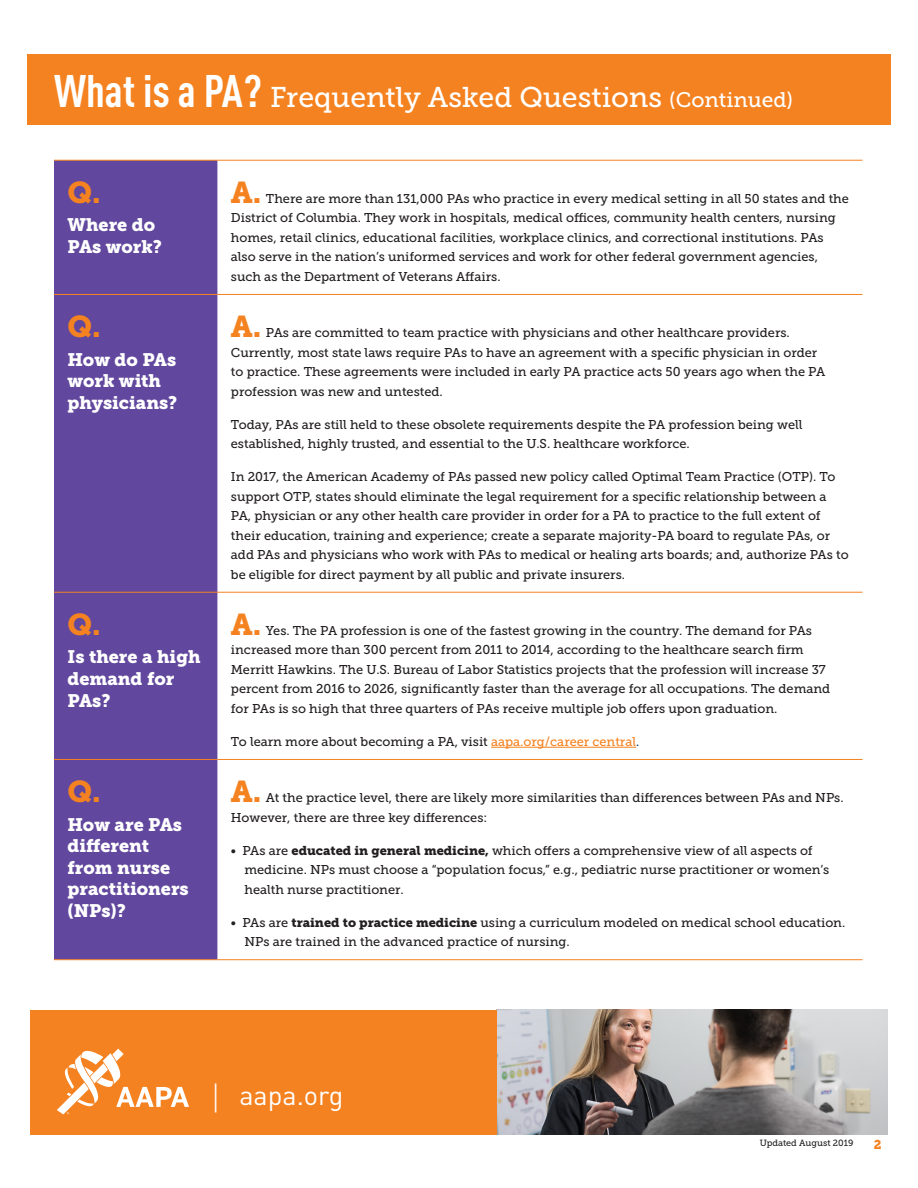
<style>
.page{position:relative;width:918px;height:1188px;background:#fff}
.page>*{position:absolute;margin:0;border:0;box-sizing:border-box;transform-origin:0 0}
.Q___A{font:30px "Museo Slab 900";color:#f58220}
.Paragraph_Style_1{font:28.5px "Museo Slab 500";color:#fff}
.Q___A-2{font:27px "DINOT";color:#fff}
.Q___A-3{font:18px/21.6px "Museo Slab 900";color:#fff}
.Q___A-4{font:12.75px/19.5px "Museo Slab 500";color:#231f20}
.Q___A-5{font:12.75px "Museo Slab 900";color:#f58220}
.Q___A-6{font:9px "Museo Slab 500";color:#231f20}
.s1{font-family:"DINOT";font-weight:700;font-stretch:condensed;font-size:45px}
.s2{font-size:21px}
.s3{color:#f58220}
.s4{color:#133863}
.s5{font-family:"Museo Slab 900"}
.s6{font-size:33.75px}
</style>
<div class="page">
<img style="left:497px;top:1010px;width:391px;height:125px">
<div style="left:30px;top:1010px;width:467px;height:125px;background:#f58220"></div>
<svg style="left:57px;top:1049px;width:132px;height:65px"></svg>
<div style="left:54px;top:161px;width:163px;height:798px;background:#61479d"></div>
<hr style="left:54px;top:160px;width:163px;height:1px;background:#f58220">
<hr style="left:54px;top:294px;width:163px;height:1px;background:#f58220">
<hr style="left:54px;top:592px;width:163px;height:1px;background:#f58220">
<hr style="left:54px;top:759px;width:163px;height:1px;background:#f58220">
<hr style="left:54px;top:959px;width:163px;height:1px;background:#f58220">
<hr style="left:217px;top:160px;width:645px;height:1px;background:#f58220">
<hr style="left:217px;top:294px;width:645px;height:1px;background:#f58220">
<hr style="left:217px;top:592px;width:645px;height:1px;background:#f58220">
<hr style="left:217px;top:759px;width:645px;height:1px;background:#f58220">
<hr style="left:217px;top:959px;width:645px;height:1px;background:#f58220">
<hr style="left:491px;top:747px;width:145px;height:1px;background:#f58220">
<div style="left:27px;top:54px;width:864px;height:71px;background:#f58220"></div>
<p class="Paragraph_Style_1" style="left:54px;top:81px;width:741px"><span class="s1">What is a PA?</span> Frequently Asked Questions <span class="s2">(Continued)</span></p>
<p class="Q___A" style="left:68px;top:175px;width:35px">Q.</p>
<p class="Q___A-3" style="left:68px;top:214px;width:96px">Where do<br>PAs work?</p>
<p class="Q___A" style="left:68px;top:309px;width:35px">Q.</p>
<p class="Q___A-3" style="left:68px;top:349px;width:111px">How do PAs work with physicians?</p>
<p class="Q___A" style="left:68px;top:607px;width:35px">Q.</p>
<p class="Q___A-3" style="left:68px;top:646px;width:135px">Is there a high demand for<br>PAs?</p>
<p class="Q___A" style="left:68px;top:774px;width:35px">Q.</p>
<p class="Q___A-3" style="left:68px;top:814px;width:123px">How are PAs different from nurse practitioners (NPs)?</p>
<p class="Q___A" style="left:231px;top:175px;width:32px">A.</p>
<p class="Q___A-4" style="left:231px;top:189px;width:620px;text-indent:35px">There are more than 131,000 PAs who practice in every medical setting in all 50 states and the District of Columbia. They work in hospitals, medical offices, community health centers, nursing homes, retail clinics, educational facilities, workplace clinics, and correctional institutions. PAs also serve in the nation’s uniformed services and work for other federal government agencies, such as the Department of Veterans Affairs.</p>
<p class="Q___A" style="left:231px;top:309px;width:32px">A.</p>
<p class="Q___A-4" style="left:231px;top:323px;width:596px;text-indent:35px">PAs are committed to team practice with physicians and other healthcare providers.<br>Currently, most state laws require PAs to have an agreement with a specific physician in order to practice. These agreements were included in early PA practice acts 50 years ago when the PA profession was new and untested.</p>
<p class="Q___A-4" style="left:231px;top:415px;width:573px">Today, PAs are still held to these obsolete requirements despite the PA profession being well established, highly trusted, and essential to the U.S. healthcare workforce.</p>
<p class="Q___A-4" style="left:231px;top:467px;width:619px">In 2017, the American Academy of PAs passed new policy called Optimal Team Practice (OTP). To support OTP, states should eliminate the legal requirement for a specific relationship between a PA, physician or any other health care provider in order for a PA to practice to the full extent of their education, training and experience; create a separate majority-PA board to regulate PAs, or add PAs and physicians who work with PAs to medical or healing arts boards; and, authorize PAs to be eligible for direct payment by all public and private insurers.</p>
<p class="Q___A" style="left:231px;top:607px;width:32px">A.</p>
<p class="Q___A-4" style="left:231px;top:621px;width:601px;text-indent:35px">Yes. The PA profession is one of the fastest growing in the country. The demand for PAs increased more than 300 percent from 2011 to 2014, according to the healthcare search firm Merritt Hawkins. The U.S. Bureau of Labor Statistics projects that the profession will increase 37 percent from 2016 to 2026, significantly faster than the average for all occupations. The demand for PAs is so high that three quarters of PAs receive multiple job offers upon graduation.</p>
<p class="Q___A-4" style="left:231px;top:732px;width:410px">To learn more about becoming a PA, visit <span class="s3">aapa.org/career central</span><span class="s4">.</span></p>
<p class="Q___A" style="left:231px;top:774px;width:32px">A.</p>
<p class="Q___A-4" style="left:231px;top:788px;width:614px;text-indent:35px">At the practice level, there are likely more similarities than differences between PAs and NPs.<br>However, there are three key differences:</p>
<p class="Q___A-4" style="left:244px;top:841px;width:586px;text-indent:-14px">• PAs are <span class="s5">educated in general medicine,</span> which offers a comprehensive view of all aspects of medicine. NPs must choose a “population focus,” e.g., pediatric nurse practitioner or women’s health nurse practitioner.</p>
<p class="Q___A-4" style="left:244px;top:913px;width:602px;text-indent:-14px">• PAs are <span class="s5">trained to practice medicine</span> using a curriculum modeled on medical school education.<br>NPs are trained in the advanced practice of nursing.</p>
<p class="Q___A-2" style="left:213px;top:1077px;width:132px"><span class="s6">|</span> aapa.org</p>
<p class="Q___A-6" style="left:760px;top:1138px;width:95px">Updated August 2019</p>
<p class="Q___A-5" style="left:874px;top:1137px;width:9px">2</p>
</div>
